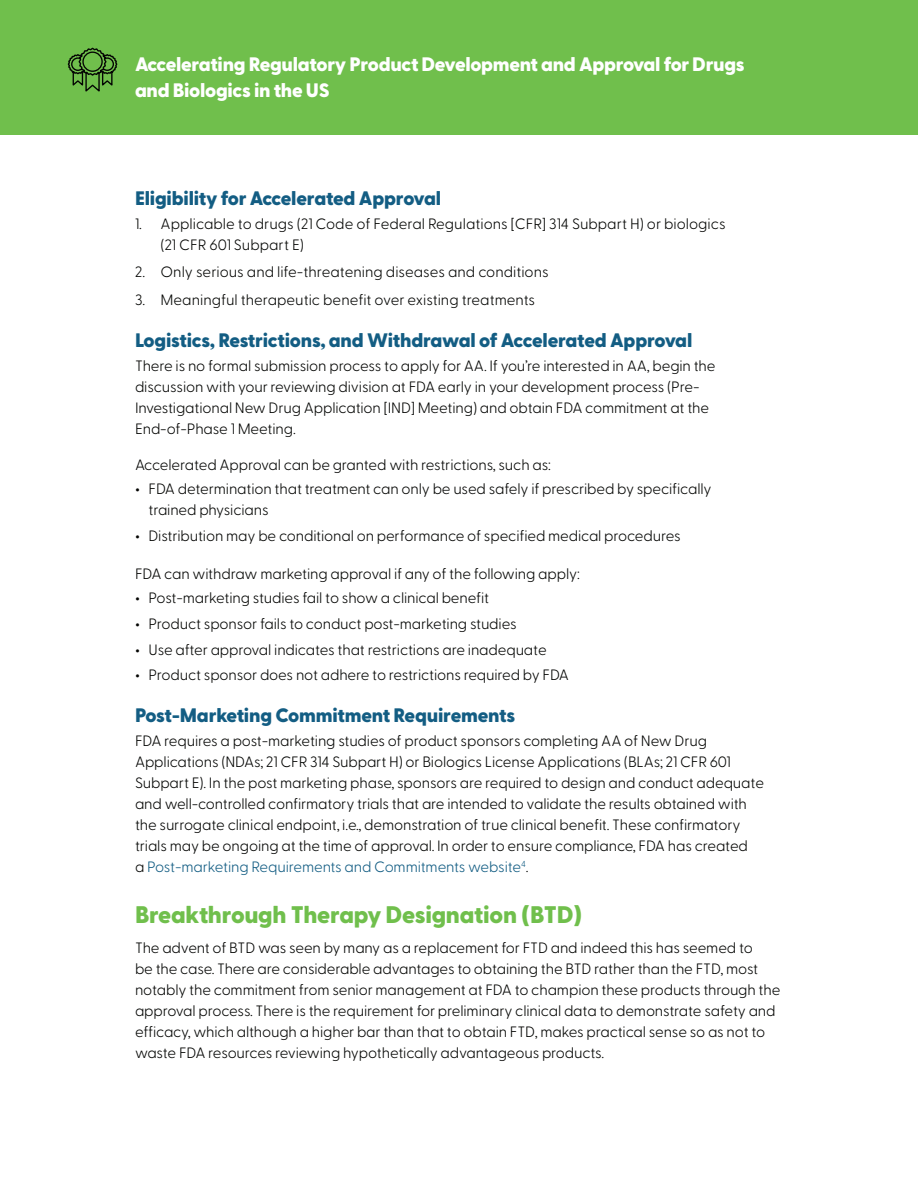
<style>
.page{position:relative;width:918px;height:1188px;background:#fff}
.page>*{position:absolute;margin:0;border:0;box-sizing:border-box;transform-origin:0 0}
.t1{font:800 24px "Greycliff CF";letter-spacing:-.01em;color:#70bf4c}
.t2{font:800 19.5px "Greycliff CF";letter-spacing:-.01em;color:#135d83}
.t3{font:800 19.5px/25.5px "Greycliff CF";letter-spacing:-.015em;color:#fff}
.t4{font:300 15px/21px "Greycliff CF";letter-spacing:-.01em;color:#040503}
.s1{font-weight:700}
.s2{color:#135d83}
</style>
<div class="page">
<div style="left:0;top:0;width:918px;height:135px;background:#70bf4c"></div>
<svg style="left:67px;top:47px;width:51px;height:45px"></svg>
<h2 class="t3" style="left:135px;top:52px;width:611px">Accelerating Regulatory Product Development and Approval for Drugs and Biologics in the US</h2>
<h2 class="t2" style="left:135px;top:186px;width:308px">Eligibility for Accelerated Approval</h2>
<p class="t4" style="left:160px;top:213px;width:567px;text-indent:-26px">1. Applicable to drugs (21 Code of Federal Regulations [CFR] 314 Subpart H) or biologics (21 CFR 601 Subpart E)</p>
<p class="t4" style="left:135px;top:262px;width:415px">2. Only serious and life-threatening diseases and conditions</p>
<p class="t4" style="left:135px;top:289px;width:402px">3. Meaningful therapeutic benefit over existing treatments</p>
<h2 class="t2" style="left:135px;top:328px;width:559px">Logistics, Restrictions, and Withdrawal of Accelerated Approval</h2>
<p class="t4" style="left:135px;top:355px;width:582px">There is no formal submission process to apply for AA. If you’re interested in AA, begin the discussion with your reviewing division at FDA early in your development process (Pre-Investigational New Drug Application [IND] Meeting) and obtain FDA commitment at the End-of-Phase 1 Meeting.</p>
<p class="t4" style="left:135px;top:454px;width:418px">Accelerated Approval can be granted with restrictions, such as:</p>
<p class="t4" style="left:149px;top:478px;width:565px;text-indent:-14px"><span class="s1">•</span> FDA determination that treatment can only be used safely if prescribed by specifically trained physicians</p>
<p class="t4" style="left:135px;top:525px;width:547px"><span class="s1">•</span> Distribution may be conditional on performance of specified medical procedures</p>
<p class="t4" style="left:135px;top:563px;width:446px">FDA can withdraw marketing approval if any of the following apply:</p>
<p class="t4" style="left:135px;top:587px;width:356px"><span class="s1">•</span> Post-marketing studies fail to show a clinical benefit</p>
<p class="t4" style="left:135px;top:613px;width:383px"><span class="s1">•</span> Product sponsor fails to conduct post-marketing studies</p>
<p class="t4" style="left:135px;top:639px;width:413px"><span class="s1">•</span> Use after approval indicates that restrictions are inadequate</p>
<p class="t4" style="left:135px;top:665px;width:436px"><span class="s1">•</span> Product sponsor does not adhere to restrictions required by FDA</p>
<h2 class="t2" style="left:135px;top:704px;width:382px">Post-Marketing Commitment Requirements</h2>
<p class="t4" style="left:135px;top:731px;width:631px">FDA requires a post-marketing studies of product sponsors completing AA of New Drug Applications (NDAs; 21 CFR 314 Subpart H) or Biologics License Applications (BLAs; 21 CFR 601<br>Subpart E). In the post marketing phase, sponsors are required to design and conduct adequate and well-controlled confirmatory trials that are intended to validate the results obtained with the surrogate clinical endpoint, i.e., demonstration of true clinical benefit. These confirmatory trials may be ongoing at the time of approval. In order to ensure compliance, FDA has created<br>a <span class="s2">Post-marketing Requirements and Commitments website</span><sup>4</sup>.</p>
<h1 class="t1" style="left:135px;top:900px;width:449px">Breakthrough Therapy Designation (BTD)</h1>
<p class="t4" style="left:135px;top:938px;width:647px">The advent of BTD was seen by many as a replacement for FTD and indeed this has seemed to<br>be the case. There are considerable advantages to obtaining the BTD rather than the FTD, most notably the commitment from senior management at FDA to champion these products through the approval process. There is the requirement for preliminary clinical data to demonstrate safety and efficacy, which although a higher bar than that to obtain FTD, makes practical sense so as not to waste FDA resources reviewing hypothetically advantageous products.</p>
</div>
